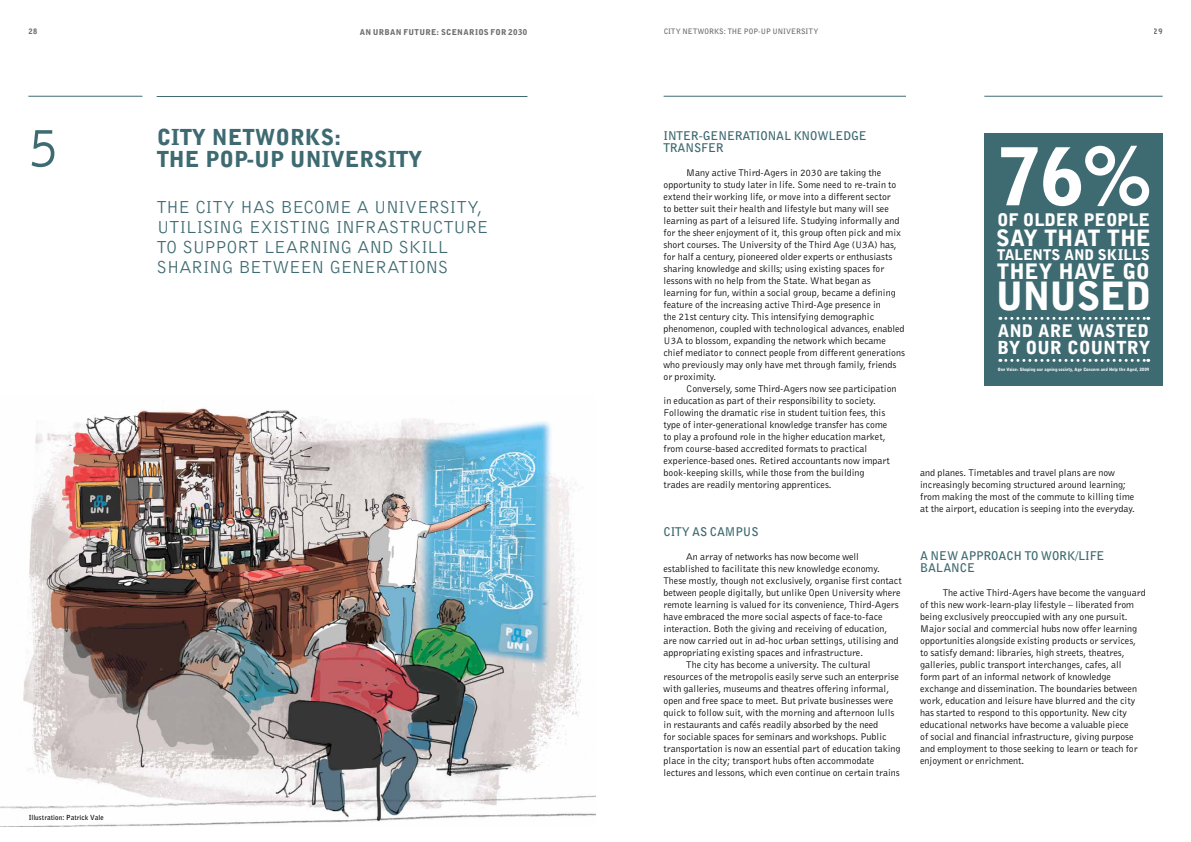
<style>
.page{position:relative;width:1191px;height:842px;background:#fff}
.page>*{position:absolute;margin:0;border:0;box-sizing:border-box;transform-origin:0 0}
.t1{font:900 78.4px "Bell Gothic BT";color:#fff}
.t2{font:58.5px "Bell Gothic BT";color:#3e6a71;scale:.91 1}
.t3{font:900 38.9px "Bell Gothic BT";letter-spacing:-.015em;color:#fff}
.t4{font:900 22.4px "Bell Gothic BT";letter-spacing:.01em;color:#fff}
.t5{font:900 22px "Bell Gothic BT";color:#3e6a71}
.t6{font:900 21.3px "Bell Gothic BT";letter-spacing:.01em;color:#fff}
.t7{font:18px "Bell Gothic BT";letter-spacing:-.03em;color:#3e6a71}
.t8{font:18px "Bell Gothic BT";letter-spacing:-.005em;color:#3e6a71}
.t9{font:900 18px "Bell Gothic BT";letter-spacing:-.015em;color:#fff}
.t10{font:900 17.4px "Bell Gothic BT";color:#fff}
.t11{font:900 14.7px "Bell Gothic BT";letter-spacing:.005em;color:#fff}
.t12{font:700 12px "Bell Gothic BT";letter-spacing:-.01em;color:#3e6a71}
.t13{font:10px/12px "Bell Gothic BT";color:#000}
.t14{font:900 8px "Bell Gothic BT";letter-spacing:.045em;color:#6d6e71}
.t15{font:700 7.5px "Bell Gothic BT";letter-spacing:.005em;color:#6d6e71}
.t16{font:900 7.5px "Bell Gothic BT";color:#6d6e71}
.t17{font:700 7px "Bell Gothic BT";letter-spacing:.015em;color:#000}
.t18{font:900 4.4px "Bell Gothic BT";letter-spacing:-.005em;color:#fff}
</style>
<div class="page">
<img style="left:0;top:408px;width:595px;height:418px">
<div style="left:984px;top:134px;width:178px;height:252px;background:#3e6a71"></div>
<svg style="left:1000px;top:359px;width:148px;height:3px"></svg>
<svg style="left:1000px;top:317px;width:148px;height:3px"></svg>
<hr style="left:157px;top:96px;width:370px;height:1px;background:#3e6a71">
<hr style="left:28px;top:96px;width:114px;height:1px;background:#3e6a71">
<hr style="left:663px;top:96px;width:243px;height:1px;background:#3e6a71">
<hr style="left:984px;top:96px;width:178px;height:1px;background:#3e6a71">
<p class="t16" style="left:29px;top:27px;width:10px">28</p>
<p class="t14" style="left:360px;top:27px;width:169px">AN URBAN FUTURE: SCENARIOS FOR 2030</p>
<p class="t15" style="left:663px;top:26px;width:156px">CITY NETWORKS: THE POP-UP UNIVERSITY</p>
<p class="t16" style="left:1153px;top:27px;width:10px">29</p>
<h2 class="t2" style="left:28px;top:110px;width:34px">5</h2>
<h3 class="t5" style="left:157px;top:124px;width:186px">CITY NETWORKS:</h3>
<h3 class="t5" style="left:157px;top:146px;width:267px">TH E POP-UP UNIVERSITY</h3>
<h3 class="t7" style="left:157px;top:196px;width:95px">The city has</h3>
<h3 class="t7" style="left:281px;top:196px;width:157px">becom e a u niversit</h3>
<h3 class="t7" style="left:467px;top:196px;width:16px">y,</h3>
<h3 class="t7" style="left:157px;top:216px;width:10px">utilisi</h3>
<h3 class="t7" style="left:219px;top:216px;width:63px">ng existi</h3>
<h3 class="t7" style="left:306px;top:216px;width:60px">ng infrastru</h3>
<h3 class="t7" style="left:433px;top:216px;width:57px">ctur e</h3>
<h3 class="t7" style="left:157px;top:236px;width:82px">to support</h3>
<h3 class="t8" style="left:264px;top:236px;width:146px">learning and skill</h3>
<h3 class="t7" style="left:157px;top:256px;width:12px">shari</h3>
<h3 class="t7" style="left:209px;top:256px;width:177px">ng between generatio</h3>
<h3 class="t7" style="left:425px;top:256px;width:21px">ns</h3>
<p class="t17" style="left:29px;top:812px;width:76px">ILLUSTRATION: PATRICK VALE</p>
<p class="t12" style="left:663px;top:127px;width:13px">INTER</p>
<p class="t12" style="left:699px;top:127px;width:12px">-GENERATI</p>
<p class="t12" style="left:760px;top:127px;width:84px">ONAL KNOWLEDGE</p>
<p class="t12" style="left:663px;top:139px;width:9px">TRAN</p>
<p class="t12" style="left:694px;top:139px;width:16px">SFER</p>
<p class="t13" style="left:663px;top:166px;width:243px;text-indent:23px">Many active Third-Agers in 2030 are taking the opportunity to study later in life. Some need to re-train to extend their working life, or move into a different sector<br>to better suit their health and lifestyle but many will see learning as part of a leisured life. Studying informally and for the sheer enjoyment of it, this group often pick and mix short courses. The University of the Third Age (U3A) has, for half a century, pioneered older experts or enthusiasts sharing knowledge and skills; using existing spaces for lessons with no help from the State. What began as learning for fun, within a social group, became a defining feature of the increasing active Third-Age presence in<br>the 21st century city. This intensifying demographic phenomenon, coupled with technological advances, enabled U3A to blossom, expanding the network which became chief mediator to connect people from different generations who previously may only have met through family, friends or proximity.</p>
<p class="t13" style="left:663px;top:382px;width:234px;text-indent:23px">Conversely, some Third-Agers now see participation in education as part of their responsibility to society.<br>Following the dramatic rise in student tuition fees, this type of inter-generational knowledge transfer has come to play a profound role in the higher education market, from course-based accredited formats to practical experience-based ones. Retired accountants now impart book-keeping skills, while those from the building<br>trades are readily mentoring apprentices.</p>
<p class="t12" style="left:663px;top:523px;width:15px">CITY</p>
<p class="t12" style="left:692px;top:523px;width:27px">AS CAM</p>
<p class="t12" style="left:735px;top:523px;width:25px">PUS</p>
<p class="t13" style="left:686px;top:550px;width:174px">An array of networks has now become well</p>
<p class="t13" style="left:663px;top:562px;width:218px">established to facilitate this new knowledge economy.</p>
<p class="t13" style="left:663px;top:574px;width:240px">These mostly, though not exclusively, organise first contact</p>
<p class="t13" style="left:663px;top:586px;width:238px">between people digitally, but unlike Open University where</p>
<p class="t13" style="left:663px;top:598px;width:237px">remote learning is valued for its convenience, Third-Agers</p>
<p class="t13" style="left:663px;top:610px;width:220px">have embraced the more social aspects of face-to-face</p>
<p class="t13" style="left:663px;top:622px;width:225px">interaction. Both the giving and receiving of education,</p>
<p class="t13" style="left:663px;top:634px;width:236px">are now carried out in ad-hoc urban settings, utilising and</p>
<p class="t13" style="left:663px;top:646px;width:201px">appropriating existing spaces and infrastructure.</p>
<p class="t13" style="left:686px;top:658px;width:186px">The city has become a university. The cultural</p>
<p class="t13" style="left:663px;top:670px;width:237px">resources of the metropolis easily serve such an enterprise</p>
<p class="t13" style="left:663px;top:682px;width:227px">with galleries, museums and theatres offering informal,</p>
<p class="t13" style="left:663px;top:694px;width:231px">open and free space to meet. But private businesses were</p>
<p class="t13" style="left:663px;top:706px;width:232px">quick to follow suit, with the morning and afternoon lulls</p>
<p class="t13" style="left:663px;top:718px;width:216px">in restaurants and cafés readily absorbed by the need</p>
<p class="t13" style="left:663px;top:730px;width:225px">for sociable spaces for seminars and workshops. Public</p>
<p class="t13" style="left:663px;top:742px;width:238px">transportation is now an essential part of education taking</p>
<p class="t13" style="left:663px;top:754px;width:212px">place in the city; transport hubs often accommodate</p>
<p class="t13" style="left:663px;top:766px;width:238px">lectures and lessons, which even continue on certain trains</p>
<h1 class="t1" style="left:997px;top:127px;width:155px">76%</h1>
<h3 class="t10" style="left:997px;top:208px;width:154px">OF OLDER PEOPLE</h3>
<h3 class="t4" style="left:996px;top:223px;width:156px">SAY THAT THE</h3>
<h3 class="t11" style="left:997px;top:245px;width:154px">TALENTS AND SKILLS</h3>
<h3 class="t6" style="left:997px;top:257px;width:154px">THEY HAVE GO</h3>
<h3 class="t3" style="left:995px;top:272px;width:157px">UNUSED</h3>
<h3 class="t10" style="left:998px;top:320px;width:153px">AND ARE WASTED</h3>
<h3 class="t9" style="left:997px;top:336px;width:155px">BY OUR COUNTRY</h3>
<p class="t18" style="left:997px;top:367px;width:153px">One Voice: Shaping our ageing society, Age Concern and Help the Aged, 2009</p>
<p class="t13" style="left:920px;top:466px;width:216px">and planes. Timetables and travel plans are now increasingly becoming structured around learning; from making the most of the commute to killing time at the airport, education is seeping into the everyday.</p>
<p class="t12" style="left:920px;top:547px;width:87px">A NEW APPROACH</p>
<p class="t12" style="left:1024px;top:547px;width:68px">TO WOR K/LIFE</p>
<p class="t12" style="left:920px;top:559px;width:32px">BALANCE</p>
<p class="t13" style="left:920px;top:586px;width:227px;text-indent:23px">The active Third-Agers have become the vanguard of this new work-learn-play lifestyle – liberated from being exclusively preoccupied with any one pursuit.<br>Major social and commercial hubs now offer learning opportunities alongside existing products or services, to satisfy demand: libraries, high streets, theatres, galleries, public transport interchanges, cafes, all<br>form part of an informal network of knowledge exchange and dissemination. The boundaries between work, education and leisure have blurred and the city has started to respond to this opportunity. N ew city educational networks have become a valuable piece<br>of social and financial infrastructure, giving purpose and employment to those seeking to learn or teach for enjoyment or enrichment.</p>
</div>
